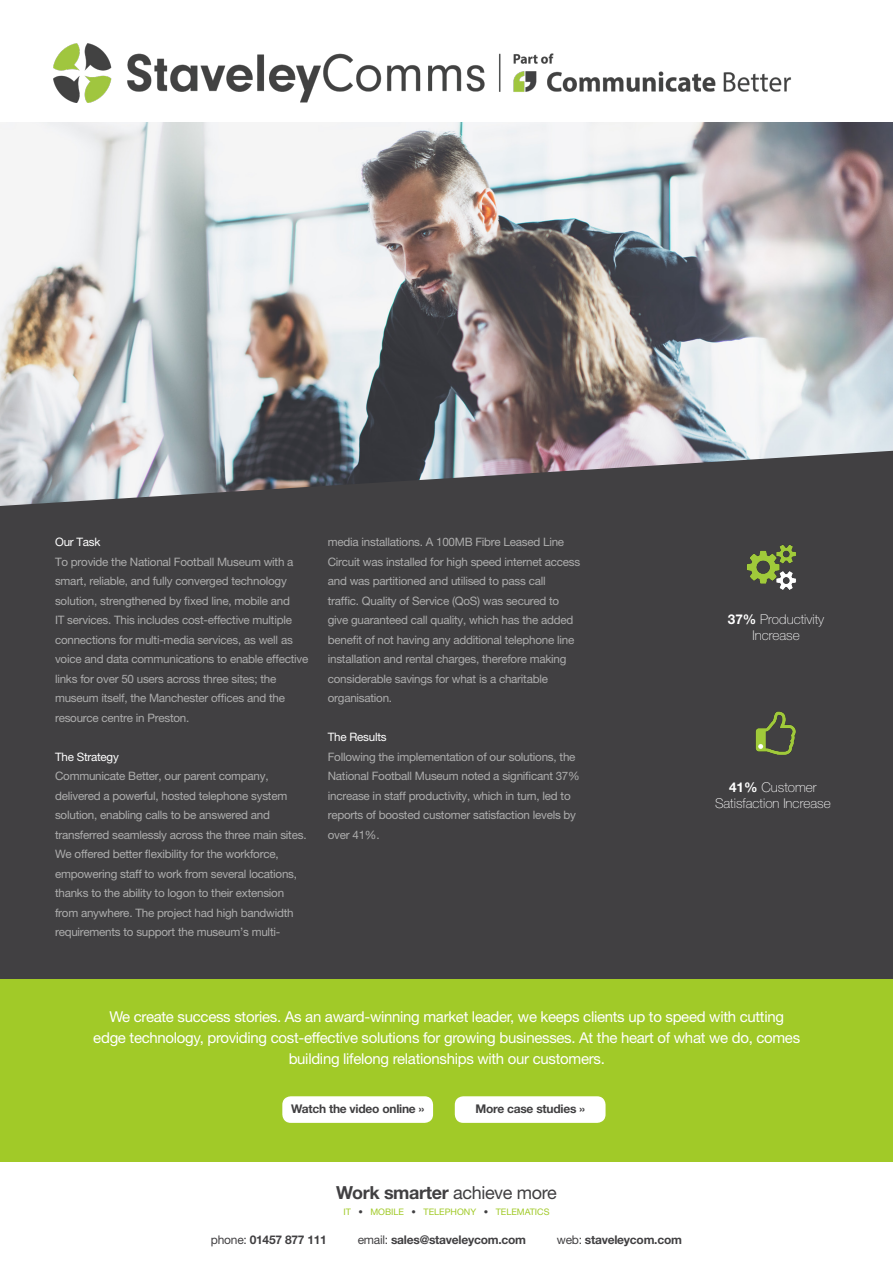
<style>
.page{position:relative;width:893px;height:1263px;background:#fff}
.page>*{position:absolute;margin:0;border:0;box-sizing:border-box;transform-origin:0 0}
.t1{font:700 18px "Helvetica Neue LT Pro";letter-spacing:-.02em;color:#414042}
.t2{font:15px/21px "Helvetica Neue LT Pro";letter-spacing:-.02em;color:#fff;text-align:center}
.t3{font:100 13.5px/16.2px "Helvetica Neue LT Pro";color:#fff;text-align:center}
.t4{font:700 12px "Helvetica Neue LT Pro";letter-spacing:-.02em;color:#414042}
.t5{font:11.7px/19.5px "Helvetica Neue LT Pro";letter-spacing:-.02em;color:#adadad}
.t6{font:11.7px "Helvetica Neue LT Pro";letter-spacing:-.02em;color:#fff}
.t7{font:9px "Helvetica Neue LT Pro";color:#a1ca28}
.s1{font-weight:700}
.s2{font-weight:400}
.s3{color:#414042}
</style>
<div class="page">
<div style="left:0;top:112px;width:893px;height:898px;background:#414042"></div>
<img style="left:0;top:122px;width:893px;height:329px">
<div style="left:0;top:979px;width:893px;height:183px;background:#a1ca28"></div>
<svg style="left:0;top:451px;width:888px;height:55px"></svg>
<div style="left:282px;top:1096px;width:151px;height:27px;background:#fff;border-radius:9px"></div>
<div style="left:455px;top:1096px;width:150px;height:27px;background:#fff;border-radius:9px"></div>
<div style="left:0;top:0;width:893px;height:122px;background:#fff"></div>
<img style="left:746px;top:545px;width:50px;height:45px">
<img style="left:54px;top:44px;width:737px;height:58px">
<img style="left:755px;top:711px;width:41px;height:44px">
<p class="t6" style="left:55px;top:535px;width:47px">Our Task</p>
<p class="t5" style="left:55px;top:551px;width:255px">To provide the National Football Museum with a smart, reliable, and fully converged technology solution, strengthened by fixed line, mobile and<br>IT services. This includes cost-effective multiple connections for multi-media services, as well as voice and data communications to enable effective links for over 50 users across three sites; the museum itself, the Manchester offices and the resource centre in Preston.</p>
<p class="t6" style="left:55px;top:749px;width:65px">The Strategy</p>
<p class="t5" style="left:55px;top:766px;width:253px">Communicate Better, our parent company, delivered a powerful, hosted telephone system solution, enabling calls to be answered and transferred seamlessly across the three main sites.<br>We offered better flexibility for the workforce, empowering staff to work from several locations, thanks to the ability to logon to their extension from anywhere. The project had high bandwidth requirements to support the museum’s multi-</p>
<p class="t5" style="left:328px;top:532px;width:254px">media installations. A 100MB Fibre Leased Line Circuit was installed for high speed internet access and was partitioned and utilised to pass call<br>traffic. Quality of Service (QoS) was secured to give guaranteed call quality, which has the added benefit of not having any additional telephone line installation and rental charges, therefore making considerable savings for what is a charitable organisation.</p>
<p class="t6" style="left:328px;top:730px;width:60px">The Results</p>
<p class="t5" style="left:328px;top:746px;width:254px">Following the implementation of our solutions, the National Football Museum noted a significant 37% increase in staff productivity, which in turn, led to reports of boosted customer satisfaction levels by over 41%.</p>
<p class="t3" style="left:728px;top:611px;width:98px"><span class="s1">37%</span> Productivity<br>Increase</p>
<p class="t3" style="left:729px;top:778px;width:89px"><span class="s1">41%</span> Customer</p>
<p class="t3" style="left:715px;top:795px;width:117px">Satisfaction Increase</p>
<p class="t2" style="left:93px;top:1006px;width:708px">We create success stories. As an award-winning market leader, we keeps clients up to speed with cutting edge technology, providing cost-effective solutions for growing businesses. At the heart of what we do, comes building lifelong relationships with our customers.</p>
<p class="t4" style="left:291px;top:1101px;width:135px">Watch the video online ››</p>
<p class="t4" style="left:475px;top:1101px;width:111px">More case studies ››</p>
<p class="t1" style="left:336px;top:1182px;width:222px">Work smarter <span class="s2">achieve more</span></p>
<p class="t7" style="left:343px;top:1207px;width:208px">IT <span class="s3">•</span> MOBILE <span class="s3">•</span> TELEPHONY <span class="s3">•</span> TELEMATICS</p>
<p class="t4" style="left:211px;top:1232px;width:117px"><span class="s2">phone:</span> 01457 877 111</p>
<p class="t4" style="left:358px;top:1232px;width:170px"><span class="s2">email:</span> sales@staveleycom.com</p>
<p class="t4" style="left:557px;top:1232px;width:127px"><span class="s2">web:</span> staveleycom.com</p>
</div>
